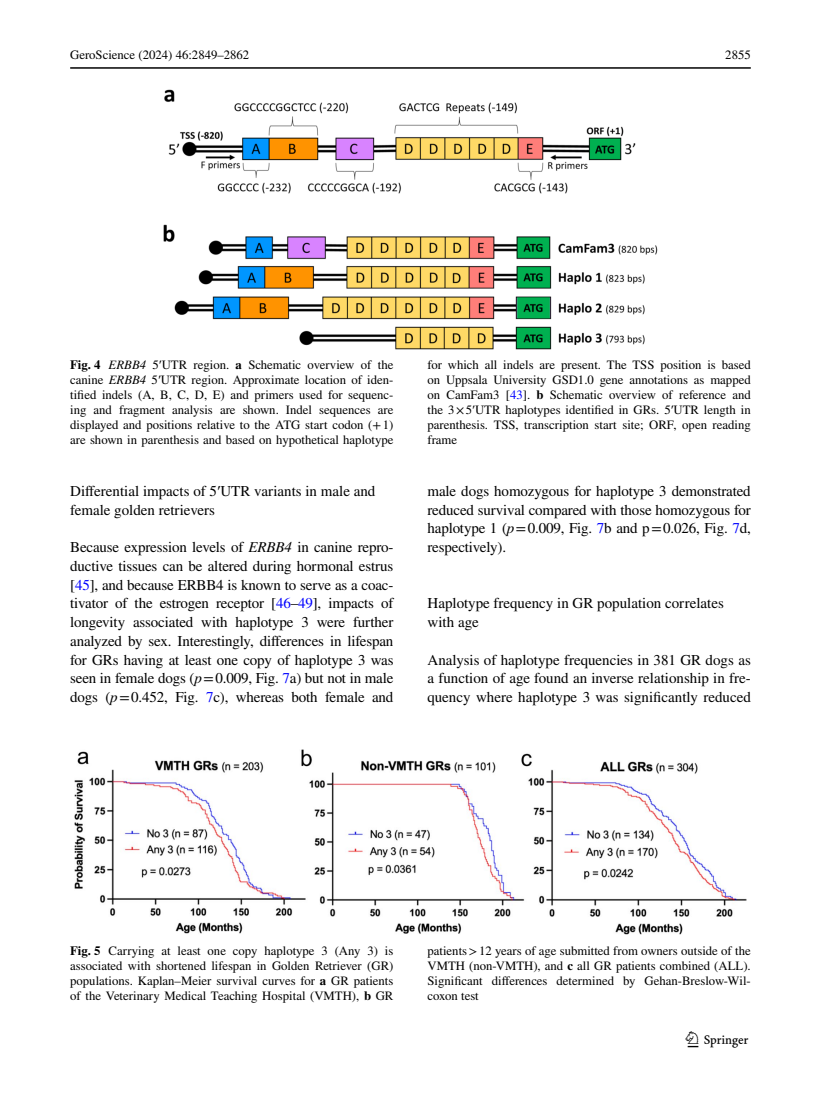
<style>
.page{position:relative;width:821px;height:1106px;background:#fff}
.page>*{position:absolute;margin:0;border:0;box-sizing:border-box;transform-origin:0 0}
.t1{font:22.5px "Springnew Regular 3";color:#000}
.t2{font:15px/18.8px "STIX";color:#000;text-align:justify}
.t3{font:12.75px/15px "STIX";color:#000;text-align:justify}
.s1{font-weight:700}
.s2{font-style:italic}
.s3{font-family:"Times New Roman"}
.s4{color:#00f}
</style>
<div class="page">
<hr style="left:70px;top:67px;width:680px;height:2px;background:#000">
<img style="left:164px;top:89px;width:493px;height:261px">
<img style="left:74px;top:749px;width:672px;height:185px">
<p class="t3" style="left:70px;top:48px;width:181px">GeroScience (2024) 46:2849–2862</p>
<p class="t3" style="left:725px;top:49px;width:27px">2855</p>
<p class="t3" style="left:70px;top:358px;width:325px"><span class="s1">Fig. 4</span> <span class="s2">ERBB4</span> 5<span class="s3">′</span>UTR region. <span class="s1">a</span> Schematic overview of the canine <span class="s2">ERBB4</span> 5<span class="s3">′</span>UTR region. Approximate location of iden&shy;tified indels (A, B, C, D, E) and primers used for sequenc&shy;ing and fragment analysis are shown. Indel sequences are displayed and positions relative to the ATG start codon (+1) are shown in parenthesis and based on hypothetical haplotype</p>
<p class="t3" style="left:427px;top:358px;width:325px">for which all indels are present. The TSS position is based on Uppsala University GSD1.0 gene annotations as mapped on CamFam3 [<span class="s4">43</span>]. <span class="s1">b</span> Schematic overview of reference and the 3×5<span class="s3">′</span>UTR haplotypes identified in GRs. 5<span class="s3">′</span>UTR length in parenthesis. TSS, transcription start site; ORF, open reading frame</p>
<p class="t2" style="left:70px;top:482px;width:307px">Differential impacts of 5<span class="s3">′</span>UTR variants in male and female golden retrievers</p>
<p class="t2" style="left:70px;top:538px;width:325px">Because expression levels of <span class="s2">ERBB4</span> in canine repro&shy;ductive tissues can be altered during hormonal estrus [<span class="s4">45</span>], and because ERBB4 is known to serve as a coac&shy;tivator of the estrogen receptor [<span class="s4">46</span>–<span class="s4">49</span>], impacts of longevity associated with haplotype 3 were further analyzed by sex. Interestingly, differences in lifespan for GRs having at least one copy of haplotype 3 was seen in female dogs (<span class="s2">p</span>=0.009, Fig. <span class="s4">7</span>a) but not in male dogs (<span class="s2">p</span>=0.452, Fig. <span class="s4">7</span>c), whereas both female and</p>
<p class="t2" style="left:427px;top:482px;width:325px">male dogs homozygous for haplotype 3 demonstrated reduced survival compared with those homozygous for haplotype 1 (<span class="s2">p</span>=0.009, Fig. <span class="s4">7</span>b and p=0.026, Fig. <span class="s4">7</span>d, respectively).</p>
<p class="t2" style="left:427px;top:595px;width:298px">Haplotype frequency in GR population correlates with age</p>
<p class="t2" style="left:427px;top:651px;width:325px">Analysis of haplotype frequencies in 381 GR dogs as a function of age found an inverse relationship in fre&shy;quency where haplotype 3 was significantly reduced</p>
<p class="t3" style="left:70px;top:944px;width:325px"><span class="s1">Fig. 5</span> Carrying at least one copy haplotype 3 (Any 3) is associated with shortened lifespan in Golden Retriever (GR) populations. Kaplan–Meier survival curves for <span class="s1">a</span> GR patients of the Veterinary Medical Teaching Hospital (VMTH), <span class="s1">b</span> GR</p>
<p class="t3" style="left:427px;top:944px;width:325px">patients&gt;12 years of age submitted from owners outside of the VMTH (non-VMTH), and <span class="s1">c</span> all GR patients combined (ALL).<br>Significant differences determined by Gehan-Breslow-Wil&shy;coxon test</p>
<h1 class="t1" style="left:687px;top:1031px;width:62px">1 3</h1>
</div>
